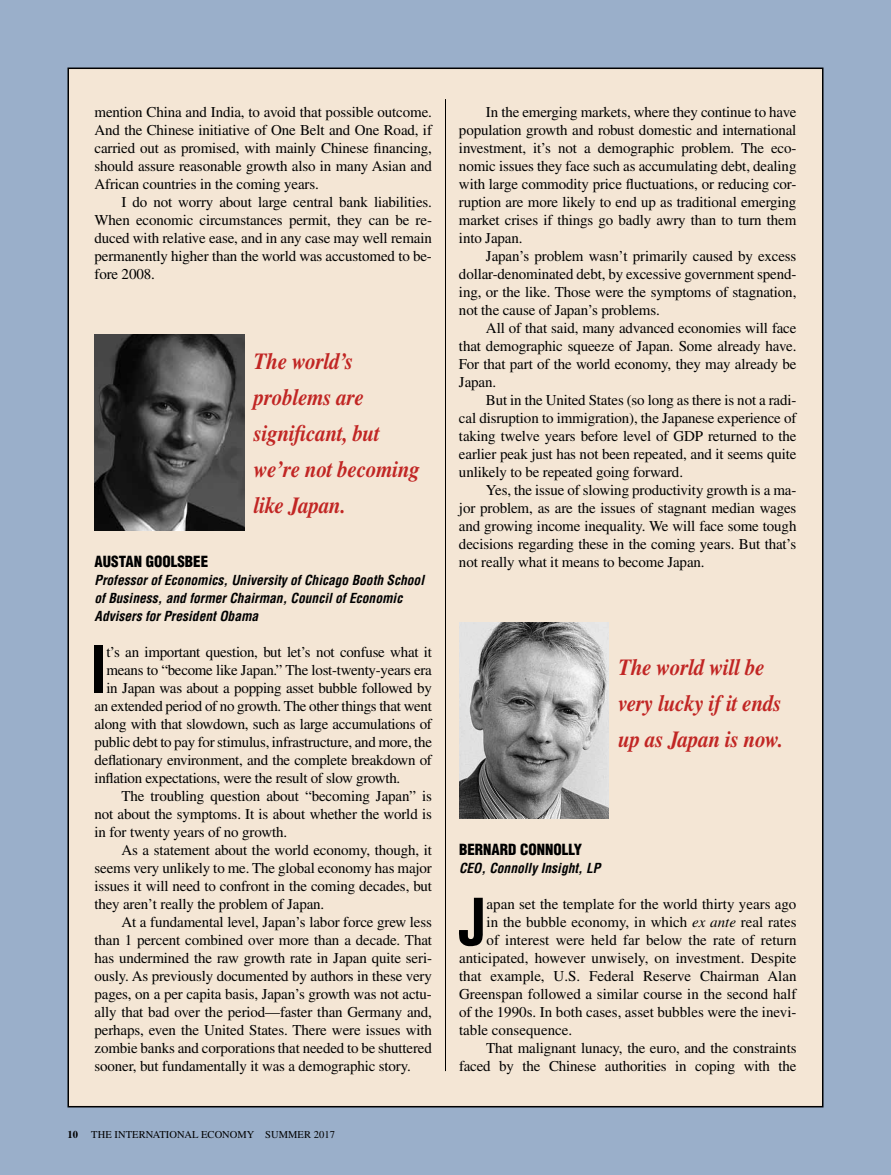
<style>
.page{position:relative;width:891px;height:1175px;background:#fff}
.page>*{position:absolute;margin:0;border:0;box-sizing:border-box;transform-origin:0 0}
.t1{font:700 condensed 63px "Helvetica LT Std";color:#000}
.t2{font:italic 700 23.1px/36px "Times LT Std";letter-spacing:-.01em;color:#c12624;scale:.91 1}
.t3{font:15px/18px "Times LT Std";letter-spacing:-.01em;color:#000;text-align:justify}
.t4{font:900 condensed 15px "Helvetica LT Std";color:#000}
.t5{font:italic 700 condensed 13.5px/18px "Helvetica LT Std";color:#000}
.t6{font:10.5px "Times LT Std";letter-spacing:.005em;color:#000}
.t7{font:700 10.5px "Times LT Std";color:#000}
.s1{font-style:italic}
</style>
<div class="page">
<div style="left:0;top:0;width:891px;height:1174px;background:#9aafca"></div>
<div style="left:68px;top:68px;width:755px;height:1038px;background:#f4e6d5"></div>
<hr style="left:445px;top:99px;width:1px;height:972px;background:#000">
<img style="left:94px;top:334px;width:150px;height:197px">
<img style="left:459px;top:622px;width:150px;height:197px">
<p class="t3" style="left:94px;top:103px;width:339px">mention China and India, to avoid that possible outcome.<br>And the Chinese initiative of One Belt and One Road, if carried out as promised, with mainly Chinese financing, should assure reasonable growth also in many Asian and African countries in the coming years.</p>
<p class="t3" style="left:94px;top:193px;width:339px;text-indent:27px">I do not worry about large central bank liabilities.<br>When economic circumstances permit, they can be re&shy;duced with relative ease, and in any case may well remain permanently higher than the world was accustomed to be&shy;fore 2008.</p>
<h2 class="t2" style="left:254px;top:343px;width:184px">The world’s problems are significant, but we’re not becoming like Japan.</h2>
<p class="t4" style="left:94px;top:552px;width:115px">AUSTAN GOOLSBEE</p>
<p class="t5" style="left:94px;top:571px;width:331px">Professor of Economics, University of Chicago Booth School of Business, and former Chairman, Council of Economic<br>Advisers for President Obama</p>
<h1 class="t1" style="left:90px;top:630px;width:19px">I</h1>
<p class="t3" style="left:106px;top:643px;width:327px">t’s an important question, but let’s not confuse what it</p>
<p class="t3" style="left:106px;top:661px;width:327px">means to “become like Japan.” The lost-twenty-years era</p>
<p class="t3" style="left:106px;top:679px;width:327px">in Japan was about a popping asset bubble followed by</p>
<p class="t3" style="left:94px;top:697px;width:339px">an extended period of no growth. The other things that went</p>
<p class="t3" style="left:94px;top:715px;width:339px">along with that slowdown, such as large accumulations of</p>
<p class="t3" style="left:94px;top:733px;width:339px">public debt to pay for stimulus, infrastructure, and more, the</p>
<p class="t3" style="left:94px;top:751px;width:339px">deflationary environment, and the complete breakdown of</p>
<p class="t3" style="left:94px;top:769px;width:307px">inflation expectations, were the result of slow growth.</p>
<p class="t3" style="left:121px;top:787px;width:312px">The troubling question about “becoming Japan” is</p>
<p class="t3" style="left:94px;top:805px;width:339px">not about the symptoms. It is about whether the world is</p>
<p class="t3" style="left:94px;top:823px;width:194px">in for twenty years of no growth.</p>
<p class="t3" style="left:121px;top:841px;width:312px">As a statement about the world economy, though, it</p>
<p class="t3" style="left:94px;top:859px;width:339px">seems very unlikely to me. The global economy has major</p>
<p class="t3" style="left:94px;top:877px;width:339px">issues it will need to confront in the coming decades, but</p>
<p class="t3" style="left:94px;top:895px;width:231px">they aren’t really the problem of Japan.</p>
<p class="t3" style="left:121px;top:913px;width:312px">At a fundamental level, Japan’s labor force grew less</p>
<p class="t3" style="left:94px;top:931px;width:339px">than 1 percent combined over more than a decade. That</p>
<p class="t3" style="left:94px;top:949px;width:339px">has undermined the raw growth rate in Japan quite seri-</p>
<p class="t3" style="left:94px;top:967px;width:339px">ously. As previously documented by authors in these very</p>
<p class="t3" style="left:94px;top:985px;width:339px">pages, on a per capita basis, Japan’s growth was not actu-</p>
<p class="t3" style="left:94px;top:1003px;width:339px">ally that bad over the period—faster than Germany and,</p>
<p class="t3" style="left:94px;top:1021px;width:339px">perhaps, even the United States. There were issues with</p>
<p class="t3" style="left:94px;top:1039px;width:339px">zombie banks and corporations that needed to be shuttered</p>
<p class="t3" style="left:94px;top:1057px;width:318px">sooner, but fundamentally it was a demographic story.</p>
<p class="t7" style="left:68px;top:1128px;width:12px">10</p>
<p class="t6" style="left:91px;top:1128px;width:245px">The International Economy Summer 2017</p>
<p class="t3" style="left:459px;top:103px;width:339px;text-indent:27px">In the emerging markets, where they continue to have population growth and robust domestic and international investment, it’s not a demographic problem. The eco&shy;nomic issues they face such as accumulating debt, dealing with large commodity price fluctuations, or reducing cor&shy;ruption are more likely to end up as traditional emerging market crises if things go badly awry than to turn them into Japan.</p>
<p class="t3" style="left:459px;top:247px;width:339px;text-indent:27px">Japan’s problem wasn’t primarily caused by excess dollar-denominated debt, by excessive government spend&shy;ing, or the like. Those were the symptoms of stagnation, not the cause of Japan’s problems.</p>
<p class="t3" style="left:459px;top:319px;width:339px;text-indent:27px">All of that said, many advanced economies will face that demographic squeeze of Japan. Some already have.<br>For that part of the world economy, they may already be Japan.</p>
<p class="t3" style="left:459px;top:391px;width:339px;text-indent:27px">But in the United States (so long as there is not a radi&shy;cal disruption to immigration), the Japanese experience of taking twelve years before level of GDP returned to the earlier peak just has not been repeated, and it seems quite unlikely to be repeated going forward.</p>
<p class="t3" style="left:459px;top:481px;width:339px;text-indent:27px">Yes, the issue of slowing productivity growth is a ma&shy;jor problem, as are the issues of stagnant median wages and growing income inequality. We will face some tough decisions regarding these in the coming years. But that’s not really what it means to become Japan.</p>
<h2 class="t2" style="left:618px;top:649px;width:183px">The world will be very lucky if it ends up as Japan is now.</h2>
<p class="t4" style="left:459px;top:840px;width:125px">BERNARD CONNOLLY</p>
<p class="t5" style="left:459px;top:859px;width:143px">CEO, Connolly Insight, LP</p>
<h1 class="t1" style="left:459px;top:882px;width:29px">J</h1>
<p class="t3" style="left:487px;top:895px;width:311px">apan set the template for the world thirty years ago</p>
<p class="t3" style="left:487px;top:913px;width:312px">in the bubble economy, in which <span class="s1">ex ante</span> real rates</p>
<p class="t3" style="left:487px;top:931px;width:311px">of interest were held far below the rate of return</p>
<p class="t3" style="left:459px;top:949px;width:339px">anticipated, however unwisely, on investment. Despite</p>
<p class="t3" style="left:459px;top:967px;width:339px">that example, U.S. Federal Reserve Chairman Alan</p>
<p class="t3" style="left:459px;top:985px;width:339px">Greenspan followed a similar course in the second half</p>
<p class="t3" style="left:459px;top:1003px;width:339px">of the 1990s. In both cases, asset bubbles were the inevi-</p>
<p class="t3" style="left:459px;top:1021px;width:115px">table consequence.</p>
<p class="t3" style="left:486px;top:1039px;width:312px">That malignant lunacy, the euro, and the constraints</p>
<p class="t3" style="left:459px;top:1057px;width:339px">faced by the Chinese authorities in coping with the</p>
</div>
